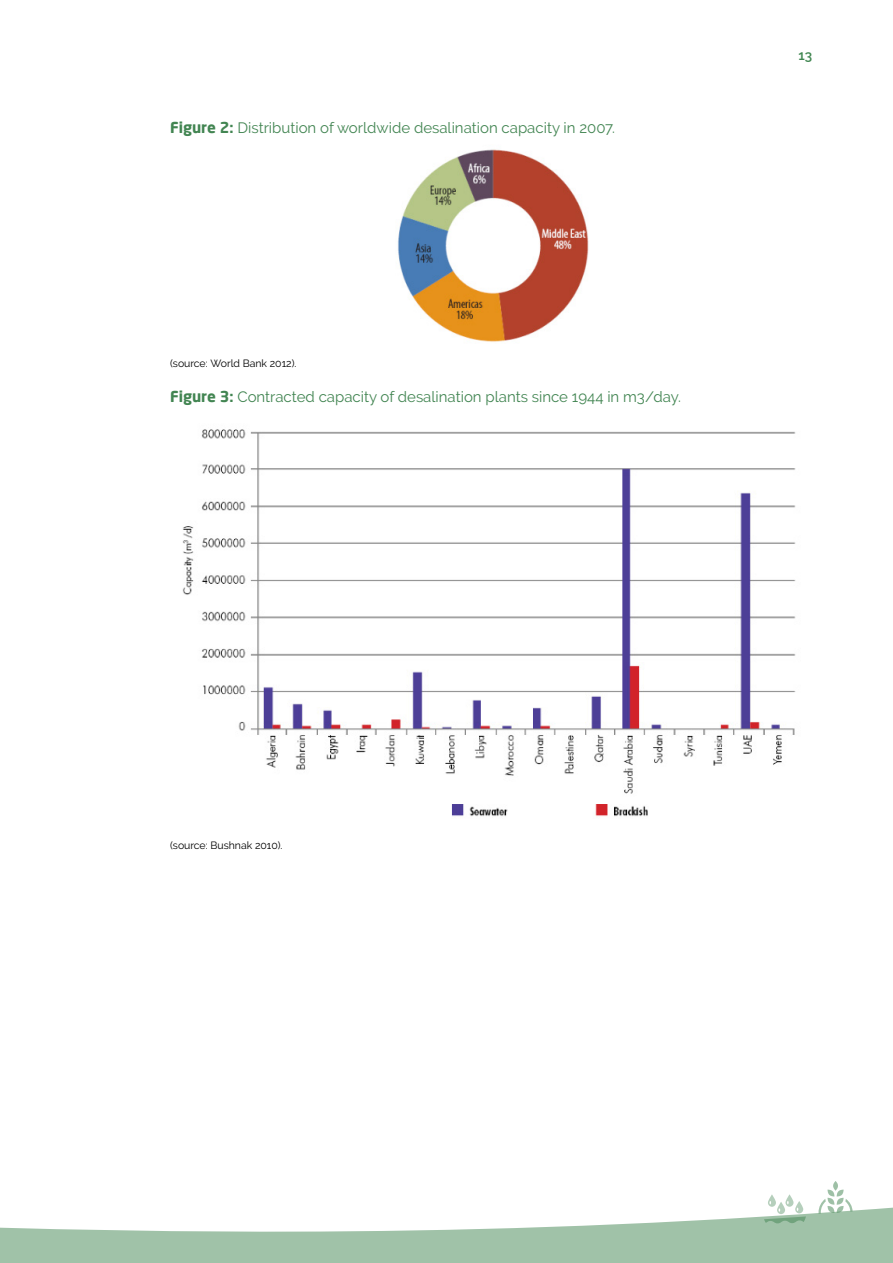
<style>
.page{position:relative;width:893px;height:1263px;background:#fff}
.page>*{position:absolute;margin:0;border:0;box-sizing:border-box;transform-origin:0 0}
.t1{font:15px "Raleway";color:#428552}
.t2{font:600 13.5px "Raleway";color:#408651}
.t3{font:10.5px "Raleway";color:#000}
.s1{font-family:"Neo Sans Arabic";font-weight:700}
</style>
<div class="page">
<svg style="left:827px;top:1188px;width:17px;height:7px"></svg>
<svg style="left:833px;top:1181px;width:5px;height:9px"></svg>
<svg style="left:0;top:1195px;width:893px;height:68px;fill:#a0c2a8"></svg>
<img style="left:182px;top:429px;width:614px;height:388px">
<img style="left:398px;top:149px;width:191px;height:193px">
<div style="left:509px;top:804px;width:33px;height:15px;background:#fff"></div>
<div style="left:649px;top:804px;width:33px;height:15px;background:#fff"></div>
<p class="t1" style="left:170px;top:119px;width:446px"><span class="s1">Figure 2:</span> Distribution of worldwide desalination capacity in 2007.</p>
<p class="t3" style="left:170px;top:357px;width:128px">(source: World Bank 2012).</p>
<p class="t1" style="left:170px;top:388px;width:512px"><span class="s1">Figure 3:</span> Contracted capacity of desalination plants since 1944 in m3/day.</p>
<p class="t2" style="left:798px;top:47px;width:15px">13</p>
<p class="t3" style="left:170px;top:839px;width:114px">(source: Bushnak 2010).</p>
</div>
